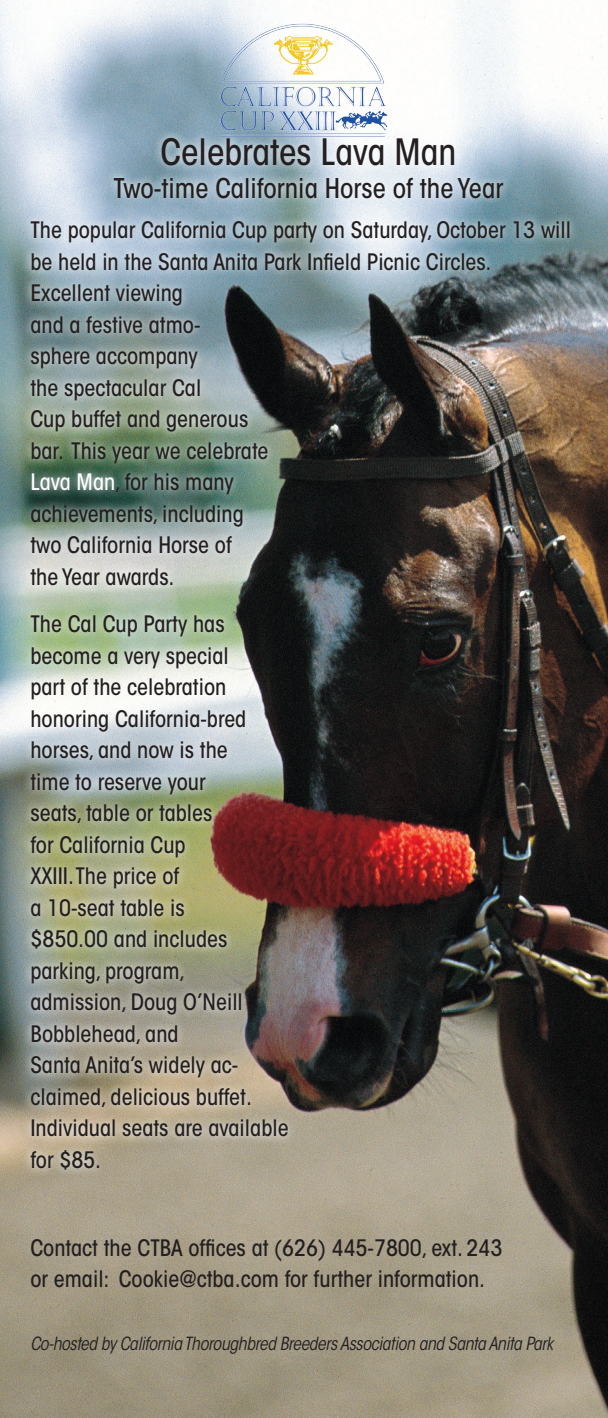
<style>
.page{position:relative;width:608px;height:1418px;background:#fff}
.page>*{position:absolute;margin:0;border:0;box-sizing:border-box;transform-origin:0 0}
.t1{font:500 condensed 36px "ITC Avant Garde Std";color:#231f20}
.t2{font:500 condensed 27px "ITC Avant Garde Std";color:#231f20}
.t3{font:500 condensed 22.5px/31.5px "ITC Avant Garde Std";color:#231f20}
.t4{font:italic condensed 18px "ITC Avant Garde Std";letter-spacing:-.02em;color:#231f20}
.s1{color:#fff}
</style>
<div class="page">
<img style="left:0;top:0;width:608px;height:1418px">
<img style="left:22px;top:128px;width:557px;height:1049px">
<img style="left:219px;top:23px;width:170px;height:127px">
<p class="t1" style="left:160px;top:130px;width:297px">Celebrates Lava Man</p>
<p class="t2" style="left:114px;top:171px;width:391px">Two-time California Horse of the Year</p>
<p class="t3" style="left:30px;top:214px;width:542px">The popular California Cup party on Saturday, October 13 will be held in the Santa Anita Park Infield Picnic Circles.<br>Excellent viewing<br>and a festive atmo-<br>sphere accompany<br>the spectacular Cal<br>Cup buffet and generous<br>bar. This year we celebrate<br><span class="s1">Lava Man</span>, for his many<br>achievements, including<br>two California Horse of<br>the Year awards.</p>
<p class="t3" style="left:30px;top:608px;width:217px">The Cal Cup Party has become a very special part of the celebration honoring California-bred</p>
<p class="t3" style="left:30px;top:734px;width:223px">horses, and now is the time to reserve your seats, table or tables<br>for California Cup<br>XXIII.The price of<br>a 10-seat table is $850.00 and includes parking, program, admission, Doug O’Neill<br>Bobblehead, and<br>Santa Anita’s widely ac&shy;claimed, delicious buffet.</p>
<p class="t3" style="left:30px;top:1112px;width:260px">Individual seats are available</p>
<p class="t3" style="left:30px;top:1143px;width:72px">for $85.</p>
<p class="t3" style="left:30px;top:1231px;width:473px">Contact the CTBA offices at (626) 445-7800, ext. 243</p>
<p class="t3" style="left:30px;top:1263px;width:456px">or email: Cookie@ctba.com for further information.</p>
<p class="t4" style="left:30px;top:1332px;width:524px">Co-hosted by California Thoroughbred Breeders Association and Santa Anita Park</p>
</div>
